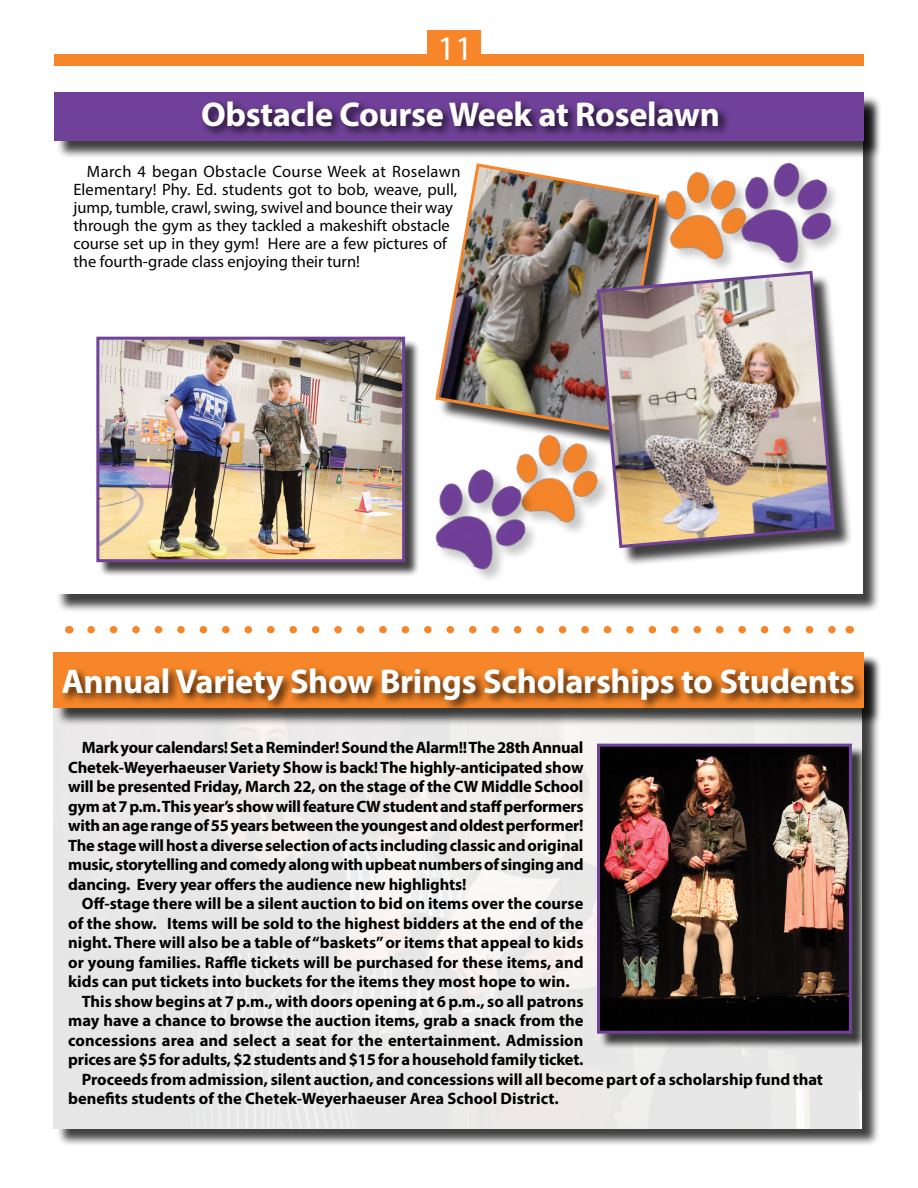
<style>
.page{position:relative;width:918px;height:1188px;background:#fff}
.page>*{position:absolute;margin:0;border:0;box-sizing:border-box;transform-origin:0 0}
.t1{font:700 34.5px "Myriad Pro";letter-spacing:-.01em;color:#fff}
.t2{font:34.5px "Myriad Pro";color:#fff}
.t3{font:700 16.5px/19.5px "Myriad Pro";color:#000;text-align:justify}
.t4{font:16.5px/18px "Myriad Pro";color:#000}
</style>
<div class="page">
<div style="left:54px;top:54px;width:810px;height:12px;background:#f68629"></div>
<div style="left:428px;top:31px;width:53px;height:34px;background:#f68629"></div>
<svg style="left:91px;top:626px;width:745px;height:7px"></svg>
<div style="left:56px;top:100px;width:825px;height:513px;background:#000;opacity:.75"></div>
<div style="left:54px;top:98px;width:808px;height:496px;background:#fff"></div>
<div style="left:56px;top:95px;width:827px;height:64px;background:#000;opacity:.75"></div>
<div style="left:54px;top:92px;width:810px;height:49px;background:#704199"></div>
<div style="left:199px;top:98px;width:532px;height:40px;background:#000;opacity:.75"></div>
<div style="left:99px;top:339px;width:321px;height:239px;background:#000;opacity:.75"></div>
<img style="left:100px;top:341px;width:301px;height:217px">
<div style="left:96px;top:337px;width:309px;height:225px;border:3px solid #704199"></div>
<img style="left:435px;top:163px;width:226px;height:266px">
<div style="left:600px;top:274px;width:253px;height:292px;background:#000;opacity:.75"></div>
<img style="left:595px;top:269px;width:242px;height:281px">
<div style="left:516px;top:435px;width:96px;height:102px;background:#000;opacity:.22"></div>
<img style="left:516px;top:429px;width:90px;height:99px">
<img style="left:417px;top:457px;width:122px;height:120px">
<div style="left:56px;top:655px;width:824px;height:492px;background:#000;opacity:.75"></div>
<img style="left:54px;top:708px;width:808px;height:420px">
<div style="left:55px;top:654px;width:827px;height:72px;background:#000;opacity:.75"></div>
<div style="left:53px;top:652px;width:810px;height:56px;background:#f68629"></div>
<div style="left:60px;top:665px;width:805px;height:47px;background:#000;opacity:.75"></div>
<div style="left:599px;top:746px;width:268px;height:303px;background:#000;opacity:.75"></div>
<img style="left:601px;top:748px;width:247px;height:282px">
<div style="left:597px;top:744px;width:255px;height:290px;border:3px solid #704199"></div>
<div style="left:664px;top:172px;width:96px;height:101px;background:#000;opacity:.22"></div>
<img style="left:654px;top:166px;width:69px;height:98px">
<div style="left:741px;top:163px;width:104px;height:114px;background:#000;opacity:.22"></div>
<img style="left:723px;top:150px;width:122px;height:120px">
<h1 class="t2" style="left:437px;top:27px;width:37px">11</h1>
<h1 class="t1" style="left:201px;top:91px;width:520px">Obstacle Course Week at Roselawn</h1>
<p class="t4" style="left:73px;top:162px;width:389px;text-indent:13px">March 4 began Obstacle Course Week at Roselawn Elementary! Phy. Ed. students got to bob, weave, pull, jump, tumble, crawl, swing, swivel and bounce their way through the gym as they tackled a makeshift obstacle course set up in they gym! Here are a few pictures of the fourth-grade class enjoying their turn!</p>
<h1 class="t1" style="left:61px;top:658px;width:795px">Annual Variety Show Brings Scholarships to Students</h1>
<p class="t3" style="left:68px;top:738px;width:517px;text-indent:13px">Mark your calendars! Set a Reminder! Sound the Alarm!! The 28th Annual Chetek-Weyerhaeuser Variety Show is back! The highly-anticipated show will be presented Friday, March 22, on the stage of the CW Middle School gym at 7 p.m. This year’s show will feature CW student and staff performers with an age range of 55 years between the youngest and oldest performer!<br>The stage will host a diverse selection of acts including classic and original music, storytelling and comedy along with upbeat numbers of singing and dancing. Every year offers the audience new highlights!</p>
<p class="t3" style="left:82px;top:894px;width:503px">Off-stage there will be a silent auction to bid on items over the course</p>
<p class="t3" style="left:68px;top:913px;width:517px">of the show. Items will be sold to the highest bidders at the end of the</p>
<p class="t3" style="left:68px;top:933px;width:517px">night. There will also be a table of “baskets” or items that appeal to kids</p>
<p class="t3" style="left:68px;top:952px;width:517px">or young families. Raffle tickets will be purchased for these items, and</p>
<p class="t3" style="left:68px;top:972px;width:503px">kids can put tickets into buckets for the items they most hope to win.</p>
<p class="t3" style="left:82px;top:991px;width:503px">This show begins at 7 p.m., with doors opening at 6 p.m., so all patrons</p>
<p class="t3" style="left:68px;top:1011px;width:517px">may have a chance to browse the auction items, grab a snack from the</p>
<p class="t3" style="left:68px;top:1030px;width:517px">concessions area and select a seat for the entertainment. Admission</p>
<p class="t3" style="left:68px;top:1050px;width:517px">prices are $5 for adults, $2 students and $15 for a household family ticket.</p>
<p class="t3" style="left:82px;top:1069px;width:743px">Proceeds from admission, silent auction, and concessions will all become part of a scholarship fund that</p>
<p class="t3" style="left:68px;top:1089px;width:492px">benefits students of the Chetek-Weyerhaeuser Area School District.</p>
</div>
